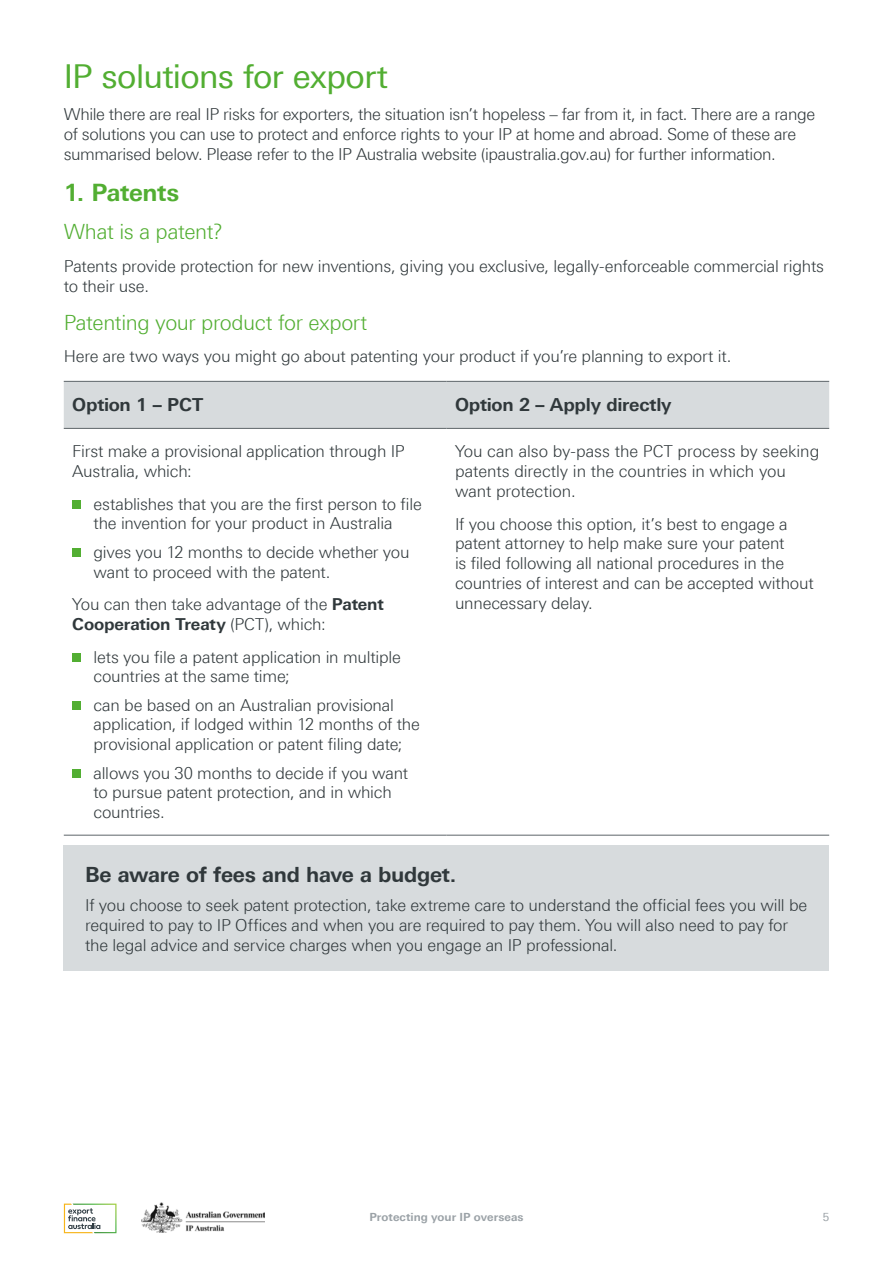
<style>
.page{position:relative;width:893px;height:1263px;background:#fff}
.page>*{position:absolute;margin:0;border:0;box-sizing:border-box;transform-origin:0 0}
.t1{font:33px "Linotype Univers 430";letter-spacing:-.02em;color:#52ae32}
.t2{font:700 24px "Linotype Univers 630";letter-spacing:-.015em;color:#52ae32}
.t3{font:300 21px "Linotype Univers 330";letter-spacing:-.02em;color:#52ae32}
.t4{font:700 21px "Linotype Univers 630";letter-spacing:-.015em;color:#30383b}
.t5{font:700 18px "Linotype Univers 630";letter-spacing:-.015em;color:#30383b}
.t6{font:300 16.5px/19.8px "Linotype Univers 330";letter-spacing:-.015em;color:#30383b}
.t7{font:700 16.5px "Linotype Univers 630";letter-spacing:-.01em;color:#30383b}
.t8{font:700 11.25px "Linotype Univers 630";letter-spacing:.005em;color:#9ba2a7}
.t9{font:11.25px "Linotype Univers 430";color:#9ba2a7}
.s1{font-family:"Linotype Univers 630";font-weight:700}
.s2{font-family:"Linotype Univers 330";font-weight:300}
</style>
<div class="page">
<img style="left:141px;top:1202px;width:123px;height:30px">
<svg style="left:64px;top:1203px;width:52px;height:30px"></svg>
<div style="left:64px;top:382px;width:765px;height:46px;background:#d7dbdd"></div>
<hr style="left:64px;top:381px;width:382px;height:1px;background:#5d6569">
<hr style="left:446px;top:381px;width:383px;height:1px;background:#5d6569">
<hr style="left:64px;top:428px;width:382px;height:1px;background:#5d6569">
<hr style="left:446px;top:428px;width:383px;height:1px;background:#5d6569">
<hr style="left:64px;top:835px;width:382px;height:1px;background:#5d6569">
<hr style="left:446px;top:835px;width:383px;height:1px;background:#5d6569">
<div style="left:72px;top:500px;width:9px;height:9px;background:#52ae32"></div>
<div style="left:72px;top:548px;width:9px;height:9px;background:#52ae32"></div>
<div style="left:72px;top:653px;width:9px;height:9px;background:#52ae32"></div>
<div style="left:72px;top:701px;width:9px;height:9px;background:#52ae32"></div>
<div style="left:72px;top:769px;width:9px;height:9px;background:#52ae32"></div>
<div style="left:64px;top:845px;width:765px;height:126px;background:#d7dbdd"></div>
<h1 class="t1" style="left:64px;top:57px;width:326px">IP solutions for export</h1>
<p class="t6" style="left:64px;top:104px;width:753px">While there are real IP risks for exporters, the situation isn’t hopeless – far from it, in fact. There are a range of solutions you can use to protect and enforce rights to your IP at home and abroad. Some of these are summarised below. Please refer to the IP Australia website (ipaustralia.gov.au) for further information.</p>
<h2 class="t2" style="left:64px;top:178px;width:117px">1. Patents</h2>
<p class="t3" style="left:64px;top:219px;width:160px">What is a patent?</p>
<p class="t6" style="left:64px;top:256px;width:762px">Patents provide protection for new inventions, giving you exclusive, legally-enforceable commercial rights to their use.</p>
<p class="t3" style="left:64px;top:310px;width:305px">Patenting your product for export</p>
<p class="t6" style="left:64px;top:346px;width:669px">Here are two ways you might go about patenting your product if you’re planning to export it.</p>
<p class="t5" style="left:72px;top:394px;width:133px">Option 1 – PCT</p>
<p class="t5" style="left:455px;top:394px;width:218px">Option 2 – Apply directly</p>
<p class="t6" style="left:72px;top:441px;width:334px">First make a provisional application through IP<br>Australia, which:</p>
<p class="t6" style="left:94px;top:494px;width:330px">establishes that you are the first person to file the invention for your product in Australia</p>
<p class="t6" style="left:94px;top:542px;width:318px">gives you 12 months to decide whether you want to proceed with the patent.</p>
<p class="t6" style="left:72px;top:594px;width:313px">You can then take advantage of the <span class="s1">Patent</span></p>
<p class="t7" style="left:72px;top:614px;width:255px">Cooperation Treaty <span class="s2">(PCT), which:</span></p>
<p class="t6" style="left:94px;top:647px;width:309px">lets you file a patent application in multiple countries at the same time;</p>
<p class="t6" style="left:94px;top:695px;width:328px">can be based on an Australian provisional application, if lodged within 12 months of the provisional application or patent filing date;</p>
<p class="t6" style="left:94px;top:763px;width:316px">allows you 30 months to decide if you want to pursue patent protection, and in which countries.</p>
<p class="t6" style="left:455px;top:441px;width:366px">You can also by-pass the PCT process by seeking patents directly in the countries in which you want protection.</p>
<p class="t6" style="left:455px;top:514px;width:360px">If you choose this option, it’s best to engage a patent attorney to help make sure your patent<br>is filed following all national procedures in the countries of interest and can be accepted without unnecessary delay.</p>
<p class="t4" style="left:85px;top:862px;width:373px">Be aware of fees and have a budget.</p>
<p class="t6" style="left:85px;top:895px;width:724px">If you choose to seek patent protection, take extreme care to understand the official fees you will be required to pay to IP Offices and when you are required to pay them. You will also need to pay for the legal advice and service charges when you engage an IP professional.</p>
<p class="t8" style="left:369px;top:1210px;width:156px">Protecting your IP overseas</p>
<p class="t9" style="left:823px;top:1211px;width:8px">5</p>
</div>
